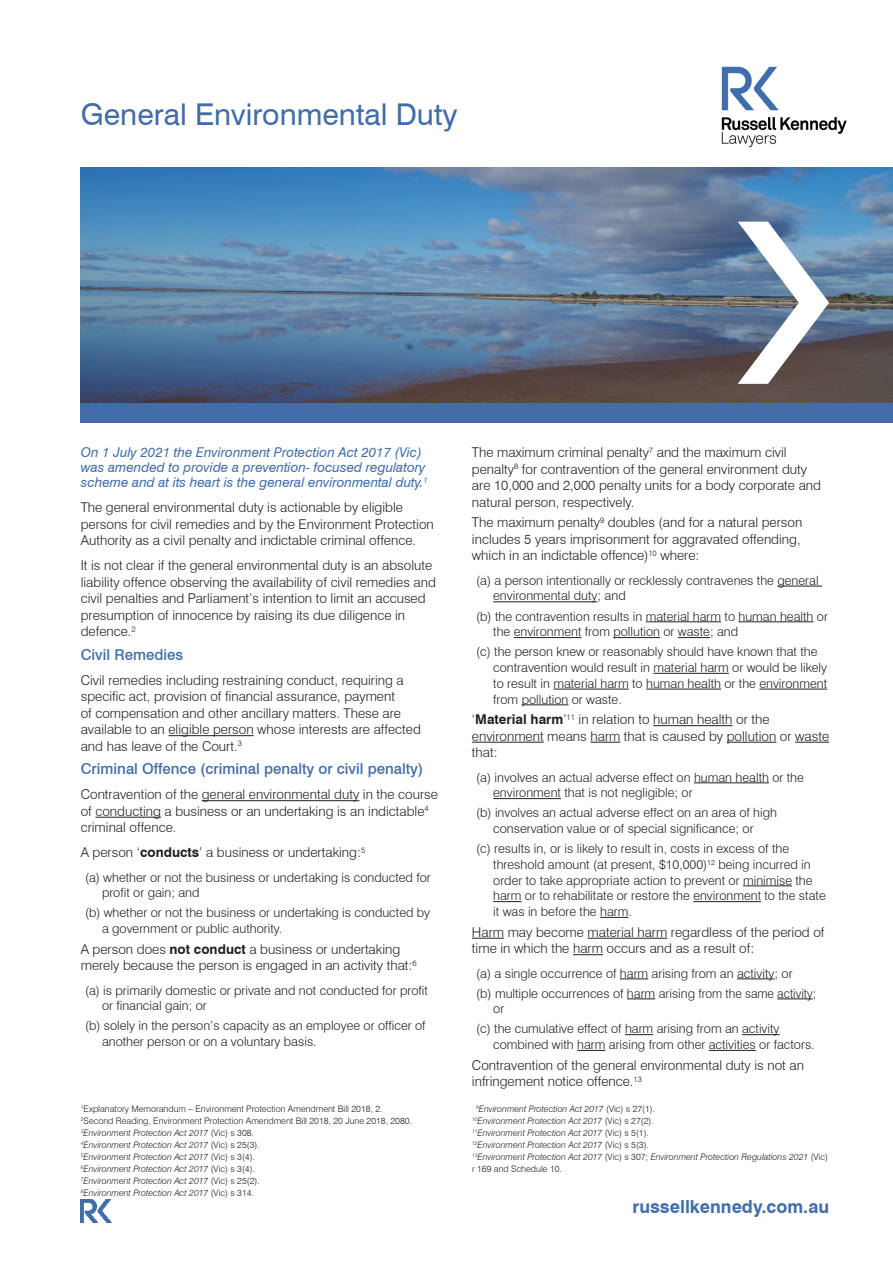
<style>
.page{position:relative;width:893px;height:1263px;background:#fff}
.page>*{position:absolute;margin:0;border:0;box-sizing:border-box;transform-origin:0 0}
.Page_Heading{font:30px "Swiss 721 BT";color:#426da9}
.Level_1___Heading{font:700 18px "Swiss 721 BT";color:#426da9}
.Level_2___Heading{font:500 15px "Swiss 721 BT";color:#426da9}
.Body_Text{font:300 13.5px/16.5px "Swiss 721 BT";color:#231f20}
.Level_3___Heading{font:italic 13.5px/15px "Swiss 721 BT";color:#426da9}
.t1{font:300 12.75px/15.8px "Swiss 721 BT";color:#231f20}
.Bullets{font:italic 300 9px/12px "Swiss 721 BT";color:#231f20}
.Bullets-2{font:300 9px "Swiss 721 BT";color:#231f20}
.s1{font-weight:700}
.s2{font-style:normal}
</style>
<div class="page">
<img style="left:81px;top:1199px;width:31px;height:24px">
<hr style="left:168px;top:735px;width:86px;height:1px;background:#231f20">
<hr style="left:202px;top:800px;width:157px;height:1px;background:#231f20">
<hr style="left:95px;top:817px;width:66px;height:1px;background:#231f20">
<hr style="left:777px;top:586px;width:45px;height:1px;background:#231f20">
<hr style="left:493px;top:601px;width:105px;height:1px;background:#231f20">
<hr style="left:646px;top:621px;width:75px;height:1px;background:#231f20">
<hr style="left:738px;top:621px;width:75px;height:1px;background:#231f20">
<hr style="left:514px;top:637px;width:67px;height:1px;background:#231f20">
<hr style="left:613px;top:637px;width:47px;height:1px;background:#231f20">
<hr style="left:678px;top:637px;width:32px;height:1px;background:#231f20">
<hr style="left:653px;top:673px;width:76px;height:1px;background:#231f20">
<hr style="left:553px;top:689px;width:76px;height:1px;background:#231f20">
<hr style="left:646px;top:689px;width:75px;height:1px;background:#231f20">
<hr style="left:759px;top:689px;width:68px;height:1px;background:#231f20">
<hr style="left:522px;top:704px;width:46px;height:1px;background:#231f20">
<hr style="left:653px;top:725px;width:80px;height:1px;background:#231f20">
<hr style="left:472px;top:742px;width:72px;height:1px;background:#231f20">
<hr style="left:590px;top:742px;width:30px;height:1px;background:#231f20">
<hr style="left:727px;top:742px;width:49px;height:1px;background:#231f20">
<hr style="left:795px;top:742px;width:34px;height:1px;background:#231f20">
<hr style="left:694px;top:782px;width:75px;height:1px;background:#231f20">
<hr style="left:493px;top:798px;width:68px;height:1px;background:#231f20">
<hr style="left:743px;top:885px;width:49px;height:1px;background:#231f20">
<svg style="left:493px;top:901px;width:28px;height:1px"></svg>
<hr style="left:693px;top:901px;width:68px;height:1px;background:#231f20">
<svg style="left:600px;top:917px;width:28px;height:1px"></svg>
<hr style="left:472px;top:938px;width:32px;height:1px;background:#231f20">
<hr style="left:587px;top:938px;width:80px;height:1px;background:#231f20">
<hr style="left:573px;top:954px;width:30px;height:1px;background:#231f20">
<svg style="left:620px;top:978px;width:28px;height:1px"></svg>
<hr style="left:737px;top:978px;width:37px;height:1px;background:#231f20">
<svg style="left:627px;top:998px;width:28px;height:1px"></svg>
<hr style="left:777px;top:998px;width:36px;height:1px;background:#231f20">
<svg style="left:625px;top:1034px;width:28px;height:1px"></svg>
<hr style="left:742px;top:1034px;width:38px;height:1px;background:#231f20">
<svg style="left:577px;top:1050px;width:28px;height:1px"></svg>
<hr style="left:709px;top:1050px;width:47px;height:1px;background:#231f20">
<img style="left:81px;top:168px;width:812px;height:235px">
<div style="left:81px;top:403px;width:812px;height:19px;background:#426da9"></div>
<svg style="left:738px;top:222px;width:91px;height:162px"></svg>
<img style="left:721px;top:66px;width:126px;height:82px">
<p class="Page_Heading" style="left:81px;top:96px;width:378px">General Environmental Duty</p>
<p class="Level_3___Heading" style="left:81px;top:445px;width:349px">On 1 July 2021 the Environment Protection Act 2017 (Vic) was amended to provide a prevention- focused regulatory scheme and at its heart is the general environmental duty.<sup>1</sup></p>
<p class="Body_Text" style="left:81px;top:499px;width:355px">The general environmental duty is actionable by eligible persons for civil remedies and by the Environment Protection<br>Authority as a civil penalty and indictable criminal offence.</p>
<p class="Body_Text" style="left:81px;top:557px;width:357px">It is not clear if the general environmental duty is an absolute liability offence observing the availability of civil remedies and civil penalties and Parliament’s intention to limit an accused presumption of innocence by raising its due diligence in defence.<sup>2</sup></p>
<p class="Level_2___Heading" style="left:81px;top:645px;width:104px">Civil Remedies</p>
<p class="Body_Text" style="left:81px;top:672px;width:342px">Civil remedies including restraining conduct, requiring a specific act, provision of financial assurance, payment<br>of compensation and other ancillary matters. These are available to an eligible person whose interests are affected and has leave of the Court.<sup>3</sup></p>
<p class="Level_2___Heading" style="left:81px;top:760px;width:344px">Criminal Offence (criminal penalty or civil penalty)</p>
<p class="Body_Text" style="left:81px;top:786px;width:359px">Contravention of the general environmental duty in the course of conducting a business or an undertaking is an indictable<sup>4 </sup>criminal offence.</p>
<p class="Body_Text" style="left:81px;top:844px;width:286px">A person ‘<span class="s1">conducts</span>’ a business or undertaking:<sup>5</sup></p>
<p class="t1" style="left:102px;top:869px;width:330px;text-indent:-17px">(a) whether or not the business or undertaking is conducted for profit or gain; and</p>
<p class="t1" style="left:102px;top:905px;width:330px;text-indent:-17px">(b) whether or not the business or undertaking is conducted by a government or public authority.</p>
<p class="Body_Text" style="left:81px;top:941px;width:337px">A person does <span class="s1">not conduct</span> a business or undertaking merely because the person is engaged in an activity that:<sup>6</sup></p>
<p class="t1" style="left:102px;top:982px;width:327px;text-indent:-17px">(a) is primarily domestic or private and not conducted for profit or financial gain; or</p>
<p class="t1" style="left:102px;top:1018px;width:325px;text-indent:-17px">(b) solely in the person’s capacity as an employee or officer of another person or on a voluntary basis.</p>
<p class="Bullets-2" style="left:81px;top:1104px;width:303px"><sup>1</sup>Explanatory Memorandum – Environment Protection Amendment Bill 2018, 2.</p>
<p class="Bullets-2" style="left:81px;top:1116px;width:333px"><sup>2</sup>Second Reading, Environment Protection Amendment Bill 2018, 20 June 2018, 2080.</p>
<p class="Bullets" style="left:81px;top:1127px;width:175px"><sup>3</sup>Environment Protection Act 2017 <span class="s2">(Vic) s 308.</span></p>
<p class="Bullets" style="left:81px;top:1139px;width:180px"><sup>4</sup>Environment Protection Act 2017 <span class="s2">(Vic) s 25(3).</span></p>
<p class="Bullets" style="left:81px;top:1151px;width:176px"><sup>5</sup>Environment Protection Act 2017 <span class="s2">(Vic) s 3(4).</span></p>
<p class="Bullets" style="left:81px;top:1163px;width:176px"><sup>6</sup>Environment Protection Act 2017 <span class="s2">(Vic) s 3(4).</span></p>
<p class="Bullets" style="left:81px;top:1175px;width:180px"><sup>7</sup>Environment Protection Act 2017 <span class="s2">(Vic) s 25(2).</span></p>
<p class="Bullets" style="left:81px;top:1187px;width:175px"><sup>8</sup>Environment Protection Act 2017 <span class="s2">(Vic) s 314.</span></p>
<p class="Body_Text" style="left:472px;top:444px;width:351px">The maximum criminal penalty<sup>7</sup> and the maximum civil penalty<sup>8</sup> for contravention of the general environment duty are 10,000 and 2,000 penalty units for a body corporate and natural person, respectively.</p>
<p class="Body_Text" style="left:472px;top:514px;width:332px">The maximum penalty<sup>9</sup> doubles (and for a natural person includes 5 years imprisonment for aggravated offending, which in an indictable offence)<sup>10</sup> where:</p>
<p class="t1" style="left:493px;top:572px;width:327px;text-indent:-17px">(a) a person intentionally or recklessly contravenes the general environmental duty; and</p>
<p class="t1" style="left:493px;top:608px;width:336px;text-indent:-17px">(b) the contravention results in material harm to human health or the environment from pollution or waste; and</p>
<p class="t1" style="left:493px;top:644px;width:335px;text-indent:-17px">(c) the person knew or reasonably should have known that the contravention would result in material harm or would be likely to result in material harm to human health or the environment from pollution or waste.</p>
<p class="Body_Text" style="left:472px;top:711px;width:359px">‘<span class="s1">Material harm</span>’<sup>11</sup> in relation to human health or the environment means harm that is caused by pollution or waste that:</p>
<p class="t1" style="left:493px;top:769px;width:312px;text-indent:-17px">(a) involves an actual adverse effect on human health or the environment that is not negligible; or</p>
<p class="t1" style="left:476px;top:805px;width:302px;text-align:center">(b) involves an actual adverse effect on an area of high conservation value or of special significance; or</p>
<p class="t1" style="left:493px;top:840px;width:334px;text-indent:-17px">(c) results in, or is likely to result in, costs in excess of the threshold amount (at present, $10,000)<sup>12</sup> being incurred in order to take appropriate action to prevent or minimise the harm or to rehabilitate or restore the environment to the state it was in before the harm.</p>
<p class="Body_Text" style="left:472px;top:924px;width:354px">Harm may become material harm regardless of the period of time in which the harm occurs and as a result of:</p>
<p class="t1" style="left:476px;top:965px;width:318px">(a) a single occurrence of harm arising from an activity; or</p>
<p class="t1" style="left:493px;top:985px;width:325px;text-indent:-17px">(b) multiple occurrences of harm arising from the same activity; or</p>
<p class="t1" style="left:493px;top:1021px;width:323px;text-indent:-17px">(c) the cumulative effect of harm arising from an activity combined with harm arising from other activities or factors.</p>
<p class="Body_Text" style="left:472px;top:1057px;width:333px">Contravention of the general environmental duty is not an infringement notice offence.<sup>13</sup></p>
<p class="Bullets" style="left:476px;top:1103px;width:180px"><sup>9</sup>Environment Protection Act 2017 <span class="s2">(Vic) s 27(1).</span></p>
<p class="Bullets" style="left:472px;top:1115px;width:183px"><sup>10</sup>Environment Protection Act 2017 <span class="s2">(Vic) s 27(2).</span></p>
<p class="Bullets" style="left:472px;top:1127px;width:178px"><sup>11</sup>Environment Protection Act 2017 <span class="s2">(Vic) s 5(1).</span></p>
<p class="Bullets" style="left:472px;top:1139px;width:178px"><sup>12</sup>Environment Protection Act 2017 <span class="s2">(Vic) s 5(3).</span></p>
<p class="Bullets" style="left:472px;top:1151px;width:357px"><sup>13</sup>Environment Protection Act 2017 <span class="s2">(Vic) s 307;</span> Environment Protection Regulations 2021 <span class="s2">(Vic) r 169 and Schedule 10.</span></p>
<p class="Level_1___Heading" style="left:632px;top:1195px;width:198px">russellkennedy.com.au</p>
</div>
